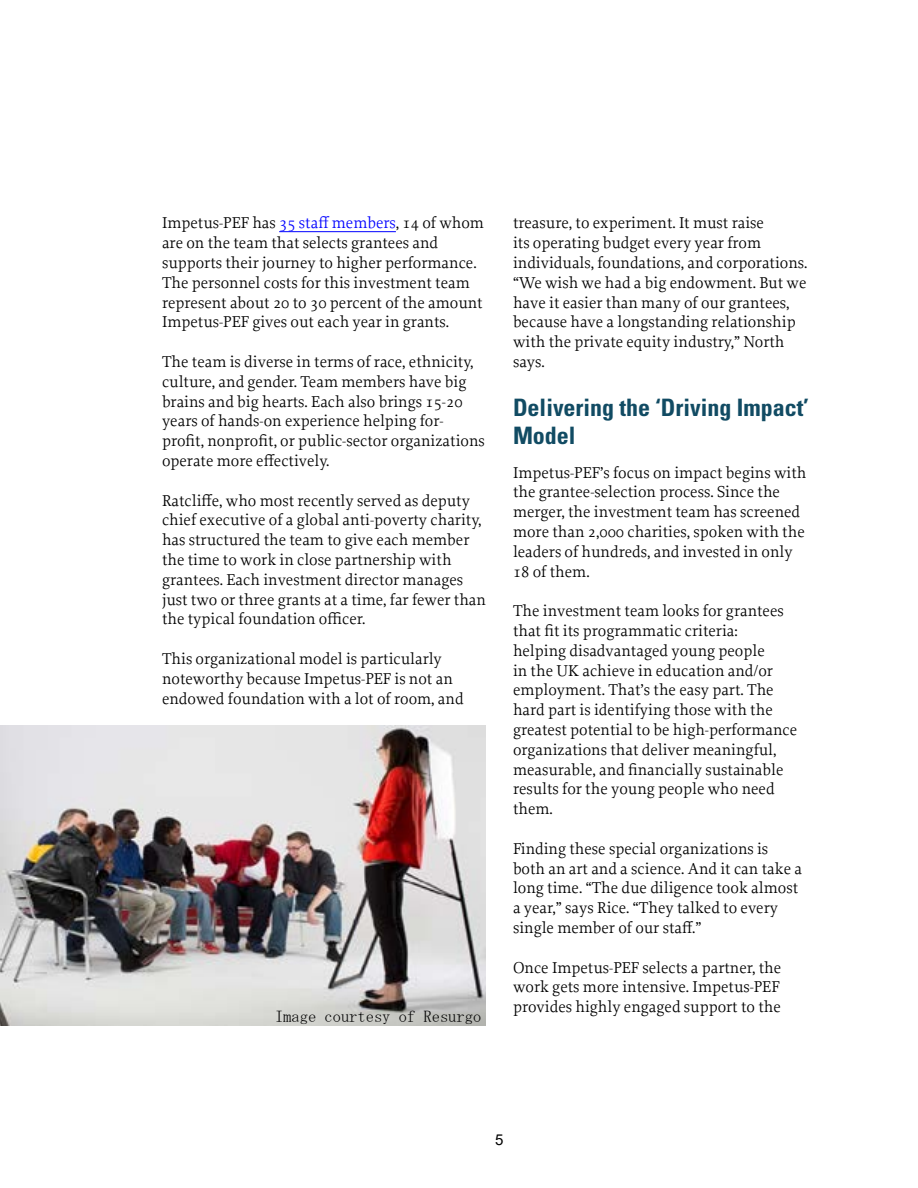
<style>
.page{position:relative;width:918px;height:1188px;background:#fff}
.page>*{position:absolute;margin:0;border:0;box-sizing:border-box;transform-origin:0 0}
.t1{font:700 condensed 24px/28.8px "Univers LT Std";color:#114b63}
.t2{font:16.5px/19.8px "Proforma";color:#000}
.t3{font:16.5px "MS Mincho";color:#000}
.t4{font:15px "Arial";color:#000}
.s1{color:#00f}
</style>
<div class="page">
<hr style="left:279px;top:231px;width:117px;height:1px;background:#00f">
<img style="left:0;top:726px;width:486px;height:300px">
<p class="t2" style="left:162px;top:213px;width:324px">Impetus-PEF has <span class="s1">35 staff members</span>, 14 of whom are on the team that selects grantees and supports their journey to higher performance.<br>The personnel costs for this investment team represent about 20 to 30 percent of the amount Impetus-PEF gives out each year in grants.</p>
<p class="t2" style="left:162px;top:351px;width:324px">The team is diverse in terms of race, ethnicity, culture, and gender. Team members have big brains and big hearts. Each also brings 15-20 years of hands-on experience helping for&shy;profit, nonprofit, or public-sector organizations operate more effectively.</p>
<p class="t2" style="left:162px;top:490px;width:326px">Ratcliffe, who most recently served as deputy chief executive of a global anti-poverty charity, has structured the team to give each member the time to work in close partnership with grantees. Each investment director manages just two or three grants at a time, far fewer than the typical foundation officer.</p>
<p class="t2" style="left:162px;top:648px;width:303px">This organizational model is particularly noteworthy because Impetus-PEF is not an endowed foundation with a lot of room, and</p>
<p class="t3" style="left:275px;top:1007px;width:208px">Image courtesy of Resurgo</p>
<p class="t2" style="left:513px;top:213px;width:296px">treasure, to experiment. It must raise<br>its operating budget every year from individuals, foundations, and corporations. “We wish we had a big endowment. But we have it easier than many of our grantees, because have a longstanding relationship with the private equity industry,” North says.</p>
<h1 class="t1" style="left:513px;top:393px;width:297px">Delivering the ‘Driving Impact’<br>Model</h1>
<p class="t2" style="left:513px;top:462px;width:295px">Impetus-PEF’s focus on impact begins with the grantee-selection process. Since the merger, the investment team has screened more than 2,000 charities, spoken with the leaders of hundreds, and invested in only 18 of them.</p>
<p class="t2" style="left:513px;top:601px;width:286px">The investment team looks for grantees that fit its programmatic criteria:<br>helping disadvantaged young people<br>in the UK achieve in education and/or employment. That’s the easy part. The hard part is identifying those with the greatest potential to be high-performance organizations that deliver meaningful, measurable, and financially sustainable results for the young people who need them.</p>
<p class="t2" style="left:513px;top:838px;width:291px">Finding these special organizations is both an art and a science. And it can take a long time. “The due diligence took almost a year,” says Rice. “They talked to every single member of our staff.”</p>
<p class="t2" style="left:513px;top:957px;width:270px;text-align:justify">Once Impetus-PEF selects a partner, the work gets more intensive. Impetus-PEF provides highly engaged support to the</p>
<p class="t4" style="left:495px;top:1129px;width:10px">5</p>
</div>
